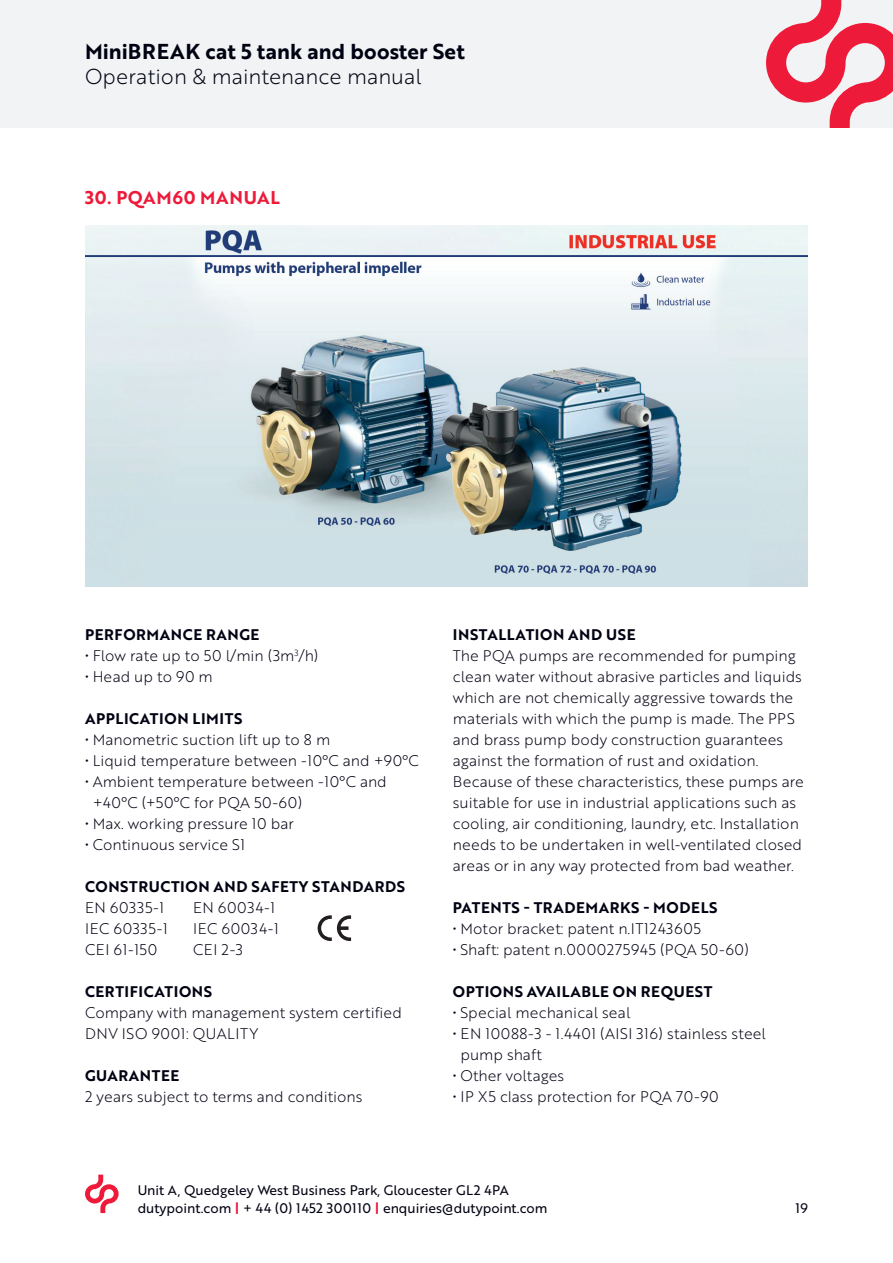
<style>
.page{position:relative;width:893px;height:1263px;background:#fff}
.page>*{position:absolute;margin:0;border:0;box-sizing:border-box;transform-origin:0 0}
.t1{font:21px "Brother 1816 Bold";color:#000212}
.t2{font:21px "Brother 1816 Light";color:#000212}
.t3{font:18px "Brother 1816 Bold";letter-spacing:.04em;color:#ed1a3a}
.t4{font:15px/21px "Brother 1816 Light";color:#000212}
.t5{font:15px "Brother 1816 Bold";letter-spacing:.04em;color:#000212}
.t6{font:15px/21px "Brother 1816 Light";letter-spacing:.025em;color:#000212}
.t7{font:15px "Brother 1816 Light";letter-spacing:.035em;color:#000212}
.t8{font:15px "Brother 1816 Light";letter-spacing:.04em;color:#000212}
.t9{font:13.5px/18px "Brother 1816 Regular";color:#000212}
.s1{font-family:"Brother 1816 Bold";color:#ed1a3a}
</style>
<div class="page">
<svg style="left:85px;top:1174px;width:34px;height:39px"></svg>
<div style="left:0;top:0;width:893px;height:128px;background:#f2f3f4"></div>
<svg style="left:766px;top:0;width:127px;height:128px"></svg>
<img style="left:85px;top:225px;width:723px;height:362px">
<svg style="left:318px;top:915px;width:33px;height:26px"></svg>
<h1 class="t1" style="left:85px;top:35px;width:381px">MiniBREAK cat 5 tank and booster Set</h1>
<h1 class="t2" style="left:85px;top:61px;width:338px">Operation &amp; maintenance manual</h1>
<p class="t3" style="left:85px;top:184px;width:196px">30. PQAM60 MANUAL</p>
<p class="t5" style="left:85px;top:623px;width:176px">PERFORMANCE RANGE</p>
<p class="t4" style="left:85px;top:645px;width:235px">• Flow rate up to 50 l/min (3m<sup>3</sup>/h)</p>
<p class="t4" style="left:85px;top:666px;width:129px">• Head up to 90 m</p>
<p class="t5" style="left:85px;top:707px;width:159px">APPLICATION LIMITS</p>
<p class="t4" style="left:85px;top:729px;width:247px">• Manometric suction lift up to 8 m</p>
<p class="t4" style="left:85px;top:750px;width:335px">• Liquid temperature between -10°C and +90°C</p>
<p class="t4" style="left:93px;top:771px;width:296px;text-indent:-8px">• Ambient temperature between -10°C and +40°C (+50°C for PQA 50-60)</p>
<p class="t4" style="left:85px;top:813px;width:210px">• Max. working pressure 10 bar</p>
<p class="t4" style="left:85px;top:834px;width:162px">• Continuous service S1</p>
<p class="t5" style="left:85px;top:875px;width:322px">CONSTRUCTION AND SAFETY STANDARDS</p>
<p class="t4" style="left:85px;top:897px;width:81px">EN 60335-1</p>
<p class="t4" style="left:193px;top:897px;width:84px">EN 60034-1</p>
<p class="t8" style="left:85px;top:918px;width:84px">IEC 60335-1</p>
<p class="t8" style="left:193px;top:918px;width:87px">IEC 60034-1</p>
<p class="t4" style="left:85px;top:939px;width:74px">CEI 61-150</p>
<p class="t4" style="left:193px;top:939px;width:52px">CEI 2-3</p>
<p class="t5" style="left:85px;top:980px;width:129px">CERTIFICATIONS</p>
<p class="t4" style="left:85px;top:1002px;width:319px">Company with management system certified<br>DNV ISO 9001: QUALITY</p>
<p class="t5" style="left:85px;top:1064px;width:96px">GUARANTEE</p>
<p class="t4" style="left:85px;top:1086px;width:279px">2 years subject to terms and conditions</p>
<p class="t5" style="left:453px;top:623px;width:184px">INSTALLATION AND USE</p>
<p class="t4" style="left:453px;top:645px;width:352px">The PQA pumps are recommended for pumping clean water without abrasive particles and liquids which are not chemically aggressive towards the materials with which the pump is made. The PPS and brass pump body construction guarantees against the formation of rust and oxidation.<br>Because of these characteristics, these pumps are suitable for use in industrial applications such as cooling, air conditioning, laundry, etc. Installation needs to be undertaken in well-ventilated closed areas or in any way protected from bad weather.</p>
<p class="t5" style="left:453px;top:896px;width:266px">PATENTS - TRADEMARKS - MODELS</p>
<p class="t4" style="left:453px;top:918px;width:250px">• Motor bracket: patent n.IT1243605</p>
<p class="t7" style="left:453px;top:939px;width:297px">• Shaft: patent n.0000275945 (PQA 50-60)</p>
<p class="t5" style="left:453px;top:980px;width:261px">OPTIONS AVAILABLE ON REQUEST</p>
<p class="t4" style="left:453px;top:1002px;width:179px">• Special mechanical seal</p>
<p class="t6" style="left:460px;top:1023px;width:307px;text-indent:-8px">• EN 10088-3 - 1.4401 (AISI 316) stainless steel pump shaft</p>
<p class="t4" style="left:453px;top:1065px;width:113px">• Other voltages</p>
<p class="t4" style="left:453px;top:1086px;width:267px">• IP X5 class protection for PQA 70-90</p>
<p class="t9" style="left:138px;top:1181px;width:411px">Unit A, Quedgeley West Business Park, Gloucester GL2 4PA dutypoint.com <span class="s1">|</span> + 44 (0) 1452 300110 <span class="s1">|</span> enquiries@dutypoint.com</p>
<p class="t9" style="left:795px;top:1199px;width:14px">19</p>
</div>
